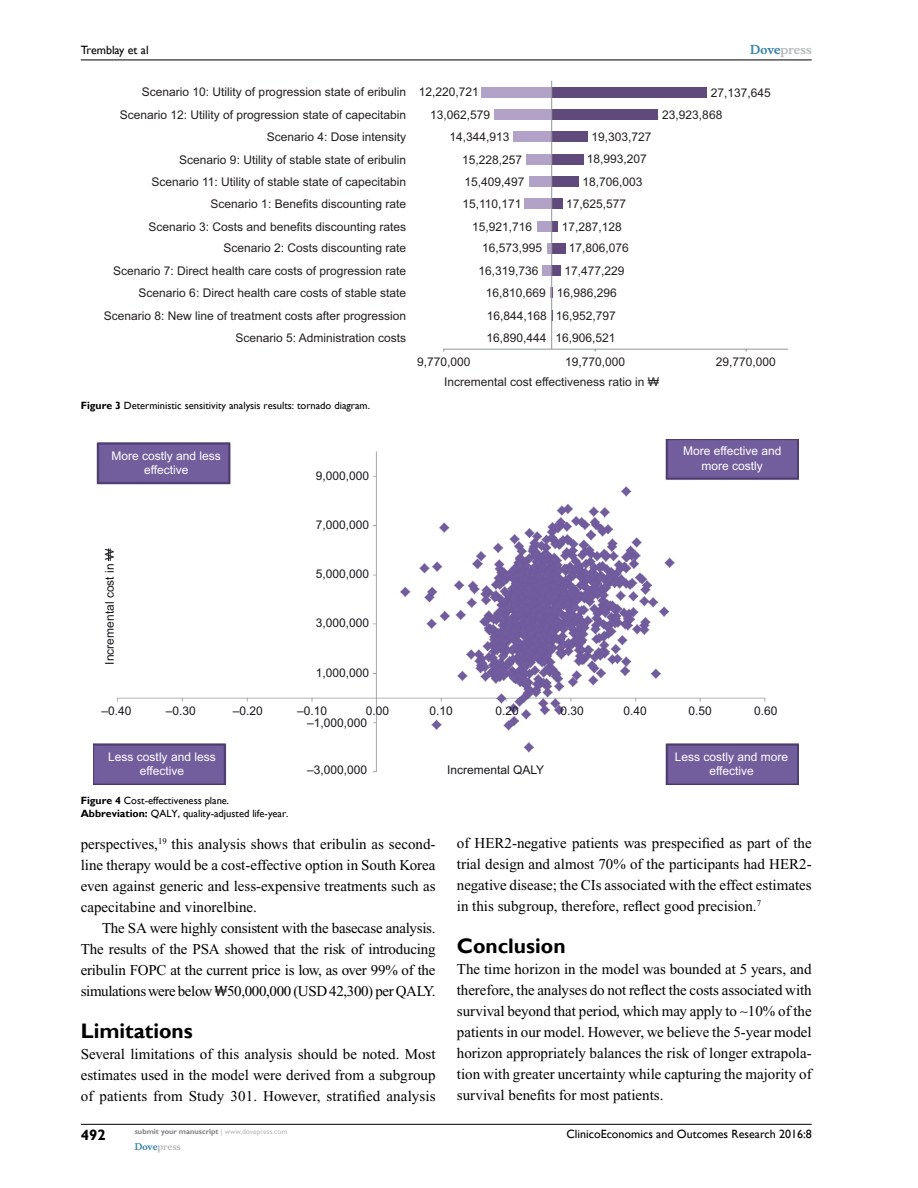
<style>
.page{position:relative;width:918px;height:1188px;background:#fff}
.page>*{position:absolute;margin:0;border:0;box-sizing:border-box;transform-origin:0 0}
.t1{font:700 21px "Gill Sans";color:#000}
.t2{font:15px/21px "Times New Roman";color:#000;text-align:justify}
.t3{font:700 15px "Gill Sans";color:#000}
.t4{font:12px/22.4px "Arial";color:#231f20}
.t5{font:12px "Arial";color:#19171c}
.t6{font:12px/14.4px "Arial";color:#fff;text-align:center}
.t7{font:12px "Gill Sans";color:#000}
.t8{font:700 12px "Musee";color:#b8babc}
.t9{font:10.5px/13.5px "Gill Sans";color:#000}
.t10{font:700 9px "Musee";color:#b8babc}
.t11{font:700 7.5px "Gill Sans";color:#808285}
.s1{color:#3785ad}
.s2{font-weight:700}
.s3{font-family:"Cambria Math"}
.s4{font-weight:400;color:#b8babc}
</style>
<div class="page">
<hr style="left:81px;top:1124px;width:731px;height:1px;background:#000">
<hr style="left:81px;top:60px;width:731px;height:1px;background:#000">
<svg style="left:443px;top:348px;width:345px;height:4px"></svg>
<div style="left:481px;top:87px;width:71px;height:10px;background:#b3a2c7"></div>
<div style="left:552px;top:87px;width:154px;height:10px;background:#604a7b"></div>
<div style="left:552px;top:109px;width:106px;height:11px;background:#604a7b"></div>
<div style="left:494px;top:109px;width:58px;height:11px;background:#b3a2c7"></div>
<div style="left:514px;top:132px;width:38px;height:10px;background:#b3a2c7"></div>
<div style="left:552px;top:132px;width:36px;height:10px;background:#604a7b"></div>
<div style="left:552px;top:154px;width:31px;height:11px;background:#604a7b"></div>
<div style="left:527px;top:154px;width:25px;height:11px;background:#b3a2c7"></div>
<div style="left:552px;top:176px;width:27px;height:11px;background:#604a7b"></div>
<div style="left:529px;top:176px;width:23px;height:11px;background:#b3a2c7"></div>
<div style="left:525px;top:199px;width:27px;height:10px;background:#b3a2c7"></div>
<div style="left:552px;top:199px;width:11px;height:10px;background:#604a7b"></div>
<div style="left:552px;top:221px;width:6px;height:11px;background:#604a7b"></div>
<div style="left:537px;top:221px;width:15px;height:11px;background:#b3a2c7"></div>
<div style="left:552px;top:243px;width:14px;height:11px;background:#604a7b"></div>
<div style="left:547px;top:243px;width:5px;height:11px;background:#b3a2c7"></div>
<div style="left:543px;top:265px;width:9px;height:11px;background:#b3a2c7"></div>
<div style="left:552px;top:265px;width:9px;height:11px;background:#604a7b"></div>
<hr style="left:551px;top:81px;width:1px;height:268px;background:#939598">
<img style="left:94px;top:439px;width:705px;height:345px">
<svg style="left:108px;top:548px;width:3px;height:13px"></svg>
<p class="t8" style="left:750px;top:43px;width:63px"><span class="s1">Dove</span>press</p>
<p class="t7" style="left:81px;top:43px;width:69px">Tremblay et al</p>
<p class="t4" style="left:142px;top:80px;width:338px">Scenario 10: Utility of progression state of eribulin 12,220,721</p>
<p class="t4" style="left:662px;top:81px;width:110px;text-indent:49px">27,137,645<br>23,923,868</p>
<p class="t4" style="left:592px;top:125px;width:62px">19,303,727</p>
<p class="t4" style="left:587px;top:148px;width:62px">18,993,207</p>
<p class="t4" style="left:583px;top:170px;width:62px">18,706,003</p>
<p class="t4" style="left:566px;top:192px;width:62px">17,625,577</p>
<p class="t4" style="left:562px;top:215px;width:62px">17,287,128</p>
<p class="t4" style="left:569px;top:237px;width:62px">17,806,076</p>
<p class="t4" style="left:564px;top:259px;width:62px">17,477,229</p>
<p class="t4" style="left:557px;top:281px;width:62px">16,986,296</p>
<p class="t4" style="left:556px;top:304px;width:62px">16,952,797</p>
<p class="t4" style="left:555px;top:326px;width:62px">16,906,521</p>
<p class="t4" style="left:120px;top:103px;width:288px;text-align:right">Scenario 12: Utility of progression state of capecitabin Scenario 4: Dose intensity<br>Scenario 9: Utility of stable state of eribulin<br>Scenario 11: Utility of stable state of capecitabin Scenario 1: Benefits discounting rate<br>Scenario 3: Costs and benefits discounting rates</p>
<p class="t4" style="left:104px;top:237px;width:304px;text-align:right">Scenario 2: Costs discounting rate<br>Scenario 7: Direct health care costs of progression rate Scenario 6: Direct health care costs of stable state Scenario 8: New line of treatment costs after progression Scenario 5: Administration costs</p>
<p class="t4" style="left:430px;top:103px;width:62px">13,062,579</p>
<p class="t4" style="left:449px;top:126px;width:62px">14,344,913</p>
<p class="t4" style="left:462px;top:148px;width:62px">15,228,257</p>
<p class="t4" style="left:464px;top:170px;width:62px">15,409,497</p>
<p class="t4" style="left:462px;top:192px;width:61px">15,110,171</p>
<p class="t4" style="left:472px;top:215px;width:62px">15,921,716</p>
<p class="t4" style="left:482px;top:237px;width:62px">16,573,995</p>
<p class="t4" style="left:479px;top:259px;width:62px">16,319,736</p>
<p class="t4" style="left:486px;top:281px;width:62px">16,810,669</p>
<p class="t4" style="left:487px;top:304px;width:62px">16,844,168</p>
<p class="t4" style="left:487px;top:326px;width:62px">16,890,444</p>
<p class="t4" style="left:417px;top:351px;width:55px">9,770,000</p>
<p class="t4" style="left:444px;top:352px;width:217px;line-height:19.5px;text-indent:121px">19,770,000<br>Incremental cost effectiveness ratio in ₩</p>
<p class="t4" style="left:716px;top:351px;width:62px">29,770,000</p>
<p class="t9" style="left:81px;top:399px;width:291px"><span class="s2">Figure 3</span> Deterministic sensitivity analysis results: tornado diagram.</p>
<p class="t6" style="left:112px;top:449px;width:111px">More costly and less effective</p>
<p class="t6" style="left:683px;top:444px;width:100px">More effective and more costly</p>
<p class="t5" style="left:316px;top:468px;width:55px">9,000,000</p>
<p class="t5" style="left:316px;top:517px;width:55px">7,000,000</p>
<p class="t5" style="left:316px;top:566px;width:55px">5,000,000</p>
<p class="t5" style="left:316px;top:615px;width:55px">3,000,000</p>
<p class="t5" style="left:316px;top:665px;width:55px">1,000,000</p>
<p class="t5" style="left:307px;top:715px;width:62px">–1,000,000</p>
<p class="t5" style="left:307px;top:762px;width:62px">–3,000,000</p>
<p class="t5" style="left:447px;top:762px;width:99px">Incremental QALY</p>
<p class="t5" style="left:102px;top:665px;width:117px;rotate:-90deg">Incremental cost in W</p>
<p class="t5" style="left:101px;top:702px;width:32px">–0.40</p>
<p class="t5" style="left:166px;top:702px;width:32px">–0.30</p>
<p class="t5" style="left:233px;top:702px;width:32px">–0.20</p>
<p class="t5" style="left:297px;top:702px;width:32px">–0.10</p>
<p class="t5" style="left:366px;top:702px;width:25px">0.00</p>
<p class="t5" style="left:429px;top:702px;width:25px">0.10</p>
<p class="t5" style="left:496px;top:702px;width:25px">0.20</p>
<p class="t5" style="left:560px;top:702px;width:25px">0.30</p>
<p class="t5" style="left:623px;top:702px;width:25px">0.40</p>
<p class="t5" style="left:688px;top:702px;width:25px">0.50</p>
<p class="t5" style="left:754px;top:702px;width:25px">0.60</p>
<p class="t6" style="left:108px;top:750px;width:109px">Less costly and less effective</p>
<p class="t6" style="left:675px;top:750px;width:115px">Less costly and more effective</p>
<p class="t9" style="left:81px;top:794px;width:209px"><span class="s2">Figure 4</span> Cost-effectiveness plane.<br><span class="s2">Abbreviation:</span> QALY, quality-adjusted life-year.</p>
<p class="t2" style="left:81px;top:833px;width:356px">perspectives,<sup>19</sup> this analysis shows that eribulin as second&shy;line therapy would be a cost-effective option in South Korea even against generic and less-expensive treatments such as capecitabine and vinorelbine.</p>
<p class="t2" style="left:81px;top:917px;width:356px;text-indent:21px">The SA were highly consistent with the basecase analysis.<br>The results of the PSA showed that the risk of introducing eribulin FOPC at the current price is low, as over 99% of the simulations were below <span class="s3">₩</span>50,000,000 (USD 42,300) per QALY.</p>
<h1 class="t1" style="left:81px;top:1018px;width:113px">Limitations</h1>
<p class="t2" style="left:81px;top:1043px;width:356px">Several limitations of this analysis should be noted. Most estimates used in the model were derived from a subgroup of patients from Study 301. However, stratified analysis</p>
<p class="t3" style="left:81px;top:1126px;width:26px">492</p>
<p class="t11" style="left:135px;top:1127px;width:154px">submit your manuscript <span class="s4">| www.dovepress.com</span></p>
<p class="t10" style="left:135px;top:1141px;width:48px"><span class="s1">Dove</span>press</p>
<p class="t2" style="left:457px;top:833px;width:356px">of HER2-negative patients was prespecified as part of the trial design and almost 70% of the participants had HER2- negative disease; the CIs associated with the effect estimates in this subgroup, therefore, reflect good precision.<sup>7</sup></p>
<h1 class="t1" style="left:457px;top:934px;width:110px">Conclusion</h1>
<p class="t2" style="left:457px;top:959px;width:356px">The time horizon in the model was bounded at 5 years, and therefore, the analyses do not reflect the costs associated with survival beyond that period, which may apply to 10% of the patients in our model. However, we believe the 5-year model horizon appropriately balances the risk of longer extrapola&shy;tion with greater uncertainty while capturing the majority of survival benefits for most patients.</p>
<p class="t7" style="left:566px;top:1127px;width:247px">ClinicoEconomics and Outcomes Research 2016:8</p>
</div>
